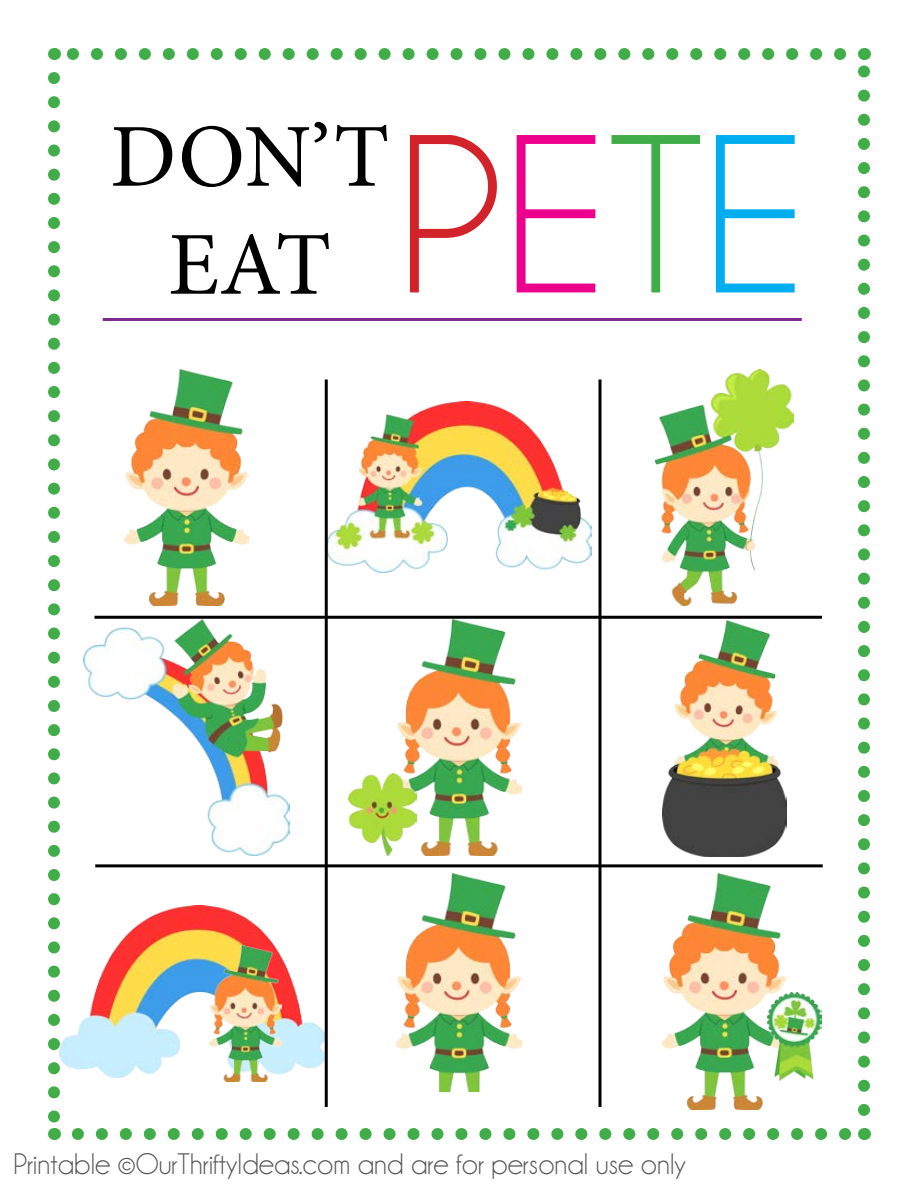
<style>
.page{position:relative;width:918px;height:1188px;background:#fff}
.page>*{position:absolute;margin:0;border:0;box-sizing:border-box;transform-origin:0 0}
.t1{font:228px "Champagne&Limousines";color:#d2232a}
.t2{font:90px/108px "Minion Pro";letter-spacing:-.005em;color:#000;text-align:center}
.t3{font:30px "Champagne&Limousines";color:#545456}
.s1{color:#ec008c}
.s2{color:#41ad49}
.s3{color:#00aeef}
</style>
<div class="page">
<img style="left:328px;top:401px;width:264px;height:172px">
<svg style="left:48px;top:78px;width:12px;height:1044px"></svg>
<svg style="left:78px;top:1128px;width:773px;height:12px"></svg>
<svg style="left:858px;top:66px;width:12px;height:1044px"></svg>
<svg style="left:67px;top:48px;width:773px;height:12px"></svg>
<svg style="left:54px;top:1128px;width:1px;height:12px"></svg>
<svg style="left:864px;top:1128px;width:1px;height:12px"></svg>
<svg style="left:864px;top:48px;width:1px;height:12px"></svg>
<svg style="left:54px;top:48px;width:1px;height:12px"></svg>
<img style="left:125px;top:369px;width:124px;height:236px">
<img style="left:655px;top:369px;width:139px;height:236px">
<img style="left:662px;top:621px;width:125px;height:236px">
<img style="left:397px;top:619px;width:124px;height:236px">
<img style="left:84px;top:619px;width:206px;height:236px">
<img style="left:59px;top:906px;width:266px;height:171px">
<img style="left:397px;top:873px;width:124px;height:219px">
<img style="left:662px;top:873px;width:125px;height:237px">
<img style="left:349px;top:773px;width:67px;height:82px">
<img style="left:209px;top:945px;width:72px;height:136px">
<img style="left:767px;top:992px;width:54px;height:88px">
<svg style="left:598px;top:380px;width:4px;height:727px;background:#3f3f3f"></svg>
<hr style="left:94px;top:616px;width:728px;height:3px;background:#000">
<hr style="left:95px;top:864px;width:728px;height:3px;background:#000">
<hr style="left:325px;top:380px;width:3px;height:727px;background:#000">
<hr style="left:103px;top:318px;width:699px;height:3px;background:#7d2a90">
<h2 class="t2" style="left:110px;top:103px;width:281px">DON’T<br>EAT</h2>
<h1 class="t1" style="left:398px;top:101px;width:411px">P<span class="s1">E</span><span class="s2">T</span><span class="s3">E</span></h1>
<p class="t3" style="left:14px;top:1149px;width:674px">Printable ©OurThriftyIdeas.com and are for personal use only</p>
</div>
